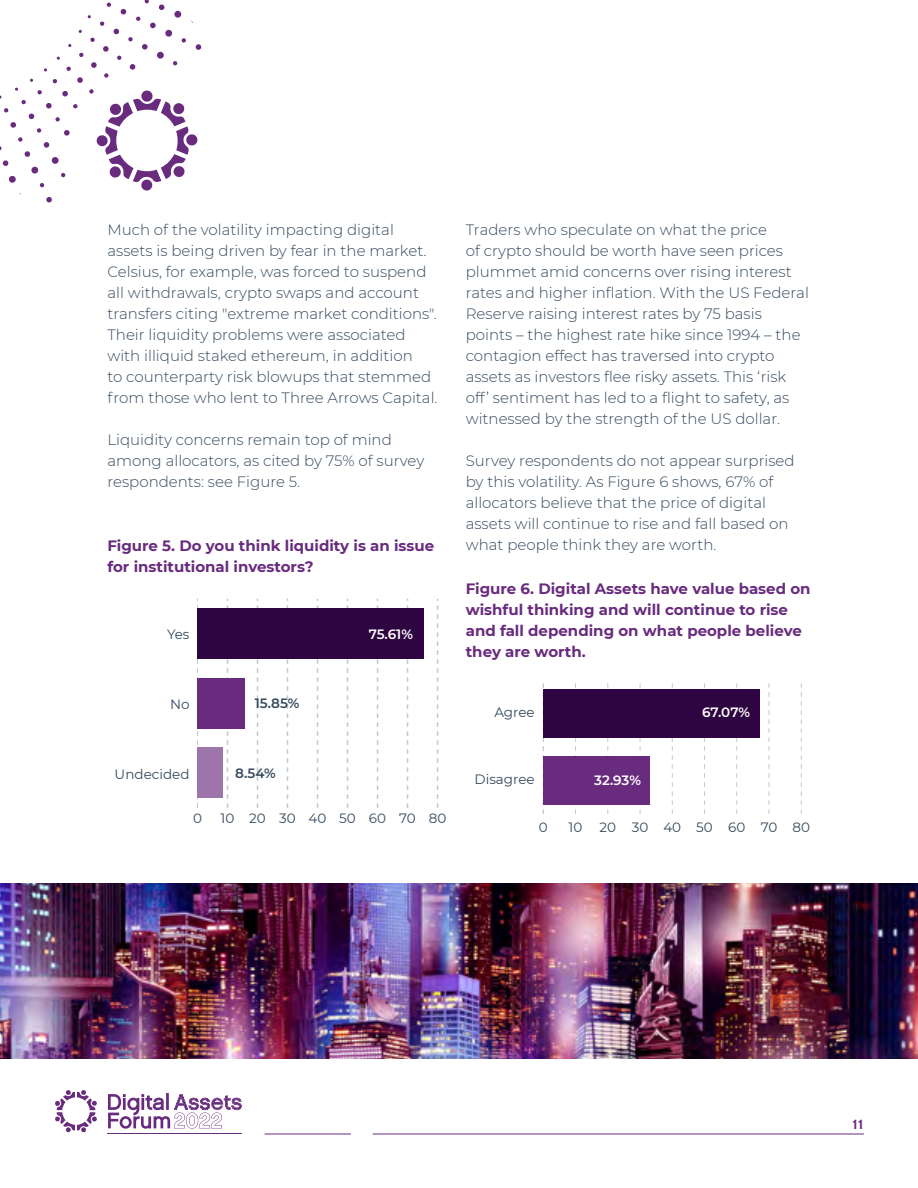
<style>
.page{position:relative;width:918px;height:1188px;background:#fff}
.page>*{position:absolute;margin:0;border:0;box-sizing:border-box;transform-origin:0 0}
.t1{font:300 15px/21px "Montserrat";color:#34495e}
.t2{font:700 15px/21px "Montserrat";color:#692b7e}
.t3{font:13.5px "Montserrat";color:#34495e}
.t4{font:600 13.5px "Montserrat";letter-spacing:-.005em;color:#fff}
.t5{font:600 13.5px "Montserrat";color:#34495e}
.t6{font:13.5px "Chalet New York Nineteen Sixty";color:#692b7e}
</style>
<div class="page">
<svg style="left:158px;top:4px;width:7px;height:6px"></svg>
<svg style="left:174px;top:10px;width:8px;height:8px"></svg>
<svg style="left:144px;top:0;width:5px;height:4px"></svg>
<svg style="left:120px;top:9px;width:7px;height:6px"></svg>
<svg style="left:150px;top:22px;width:6px;height:7px"></svg>
<svg style="left:195px;top:44px;width:7px;height:6px"></svg>
<svg style="left:165px;top:29px;width:8px;height:8px"></svg>
<svg style="left:106px;top:2px;width:5px;height:5px"></svg>
<svg style="left:136px;top:16px;width:5px;height:5px"></svg>
<svg style="left:181px;top:38px;width:5px;height:5px"></svg>
<svg style="left:113px;top:28px;width:6px;height:7px"></svg>
<svg style="left:142px;top:44px;width:6px;height:6px"></svg>
<svg style="left:157px;top:51px;width:7px;height:8px"></svg>
<svg style="left:100px;top:21px;width:5px;height:5px"></svg>
<svg style="left:128px;top:37px;width:5px;height:5px"></svg>
<svg style="left:173px;top:61px;width:5px;height:5px"></svg>
<svg style="left:91px;top:62px;width:6px;height:6px"></svg>
<svg style="left:79px;top:52px;width:5px;height:5px"></svg>
<svg style="left:104px;top:73px;width:5px;height:5px"></svg>
<svg style="left:103px;top:46px;width:6px;height:6px"></svg>
<svg style="left:129px;top:64px;width:7px;height:6px"></svg>
<svg style="left:90px;top:37px;width:5px;height:5px"></svg>
<svg style="left:117px;top:55px;width:5px;height:5px"></svg>
<svg style="left:77px;top:77px;width:6px;height:6px"></svg>
<svg style="left:66px;top:66px;width:5px;height:5px"></svg>
<svg style="left:89px;top:89px;width:109px;height:102px"></svg>
<svg style="left:44px;top:68px;width:3px;height:4px"></svg>
<svg style="left:62px;top:91px;width:6px;height:6px"></svg>
<svg style="left:52px;top:79px;width:5px;height:5px"></svg>
<svg style="left:73px;top:104px;width:5px;height:5px"></svg>
<svg style="left:46px;top:103px;width:6px;height:6px"></svg>
<svg style="left:64px;top:130px;width:6px;height:6px"></svg>
<svg style="left:37px;top:90px;width:5px;height:5px"></svg>
<svg style="left:55px;top:117px;width:5px;height:5px"></svg>
<svg style="left:28px;top:113px;width:7px;height:6px"></svg>
<svg style="left:43px;top:142px;width:7px;height:6px"></svg>
<svg style="left:51px;top:157px;width:8px;height:7px"></svg>
<svg style="left:21px;top:100px;width:5px;height:5px"></svg>
<svg style="left:37px;top:128px;width:5px;height:5px"></svg>
<svg style="left:61px;top:173px;width:5px;height:5px"></svg>
<svg style="left:10px;top:122px;width:6px;height:6px"></svg>
<svg style="left:24px;top:151px;width:7px;height:6px"></svg>
<svg style="left:46px;top:197px;width:6px;height:6px"></svg>
<svg style="left:31px;top:166px;width:8px;height:8px"></svg>
<svg style="left:4px;top:108px;width:5px;height:5px"></svg>
<svg style="left:18px;top:137px;width:5px;height:5px"></svg>
<svg style="left:40px;top:183px;width:5px;height:5px"></svg>
<svg style="left:2px;top:160px;width:7px;height:6px"></svg>
<svg style="left:9px;top:176px;width:7px;height:7px"></svg>
<hr style="left:108px;top:1134px;width:134px;height:1px;background:#692b7e">
<svg style="left:55px;top:1090px;width:42px;height:43px"></svg>
<svg style="left:108px;top:1093px;width:134px;height:36px"></svg>
<hr style="left:373px;top:1134px;width:491px;height:1px;background:#692b7e">
<hr style="left:265px;top:1134px;width:86px;height:1px;background:#692b7e">
<svg style="left:575px;top:683px;width:1px;height:131px"></svg>
<svg style="left:607px;top:683px;width:1px;height:131px"></svg>
<svg style="left:640px;top:683px;width:1px;height:131px"></svg>
<svg style="left:672px;top:683px;width:1px;height:131px"></svg>
<svg style="left:704px;top:683px;width:1px;height:131px"></svg>
<svg style="left:736px;top:683px;width:1px;height:131px"></svg>
<svg style="left:769px;top:683px;width:1px;height:131px"></svg>
<svg style="left:801px;top:683px;width:1px;height:131px"></svg>
<svg style="left:543px;top:683px;width:1px;height:131px"></svg>
<div style="left:543px;top:689px;width:217px;height:48px;background:#2e0541"></div>
<div style="left:543px;top:756px;width:106px;height:48px;background:#692b7e"></div>
<svg style="left:227px;top:599px;width:1px;height:209px"></svg>
<svg style="left:257px;top:599px;width:1px;height:209px"></svg>
<svg style="left:287px;top:599px;width:1px;height:209px"></svg>
<svg style="left:317px;top:599px;width:1px;height:209px"></svg>
<svg style="left:347px;top:599px;width:1px;height:209px"></svg>
<svg style="left:377px;top:599px;width:1px;height:209px"></svg>
<svg style="left:407px;top:599px;width:1px;height:209px"></svg>
<svg style="left:437px;top:599px;width:1px;height:209px"></svg>
<svg style="left:197px;top:599px;width:1px;height:209px"></svg>
<div style="left:197px;top:608px;width:227px;height:51px;background:#2e0541"></div>
<div style="left:197px;top:678px;width:48px;height:50px;background:#692b7e"></div>
<div style="left:197px;top:748px;width:26px;height:50px;background:#9e75ab"></div>
<img style="left:0;top:883px;width:918px;height:175px">
<p class="t1" style="left:107px;top:219px;width:332px">Much of the volatility impacting digital assets is being driven by fear in the market.<br>Celsius, for example, was forced to suspend all withdrawals, crypto swaps and account transfers citing "extreme market conditions".<br>Their liquidity problems were associated with illiquid staked ethereum, in addition<br>to counterparty risk blowups that stemmed from those who lent to Three Arrows Capital.</p>
<p class="t1" style="left:107px;top:429px;width:318px">Liquidity concerns remain top of mind among allocators, as cited by 75% of survey respondents: see Figure 5.</p>
<p class="t2" style="left:107px;top:535px;width:328px">Figure 5. Do you think liquidity is an issue for institutional investors?</p>
<p class="t3" style="left:167px;top:625px;width:24px">Yes</p>
<p class="t4" style="left:369px;top:625px;width:46px">75.61%</p>
<p class="t3" style="left:170px;top:695px;width:21px">No</p>
<p class="t3" style="left:115px;top:765px;width:76px">Undecided</p>
<p class="t5" style="left:255px;top:694px;width:46px">15.85%</p>
<p class="t5" style="left:235px;top:764px;width:42px">8.54%</p>
<p class="t3" style="left:193px;top:808px;width:10px">0</p>
<p class="t3" style="left:221px;top:808px;width:227px">10 20 30 40 50 60 70 80</p>
<p class="t1" style="left:466px;top:219px;width:345px">Traders who speculate on what the price<br>of crypto should be worth have seen prices plummet amid concerns over rising interest rates and higher inflation. With the US Federal Reserve raising interest rates by 75 basis points – the highest rate hike since 1994 – the contagion effect has traversed into crypto assets as investors flee risky assets. This ‘risk off’ sentiment has led to a flight to safety, as witnessed by the strength of the US dollar.</p>
<p class="t1" style="left:466px;top:450px;width:330px">Survey respondents do not appear surprised by this volatility. As Figure 6 shows, 67% of allocators believe that the price of digital assets will continue to rise and fall based on what people think they are worth.</p>
<p class="t2" style="left:466px;top:577px;width:346px">Figure 6. Digital Assets have value based on wishful thinking and will continue to rise and fall depending on what people believe they are worth.</p>
<p class="t3" style="left:494px;top:703px;width:42px">Agree</p>
<p class="t4" style="left:702px;top:703px;width:49px">67.07%</p>
<p class="t3" style="left:475px;top:770px;width:62px">Disagree</p>
<p class="t4" style="left:594px;top:770px;width:48px">32.93%</p>
<p class="t3" style="left:539px;top:818px;width:10px">0</p>
<p class="t3" style="left:569px;top:818px;width:15px">10</p>
<p class="t3" style="left:600px;top:818px;width:212px">20 30 40 50 60 70 80</p>
<p class="t6" style="left:853px;top:1116px;width:13px">11</p>
</div>
